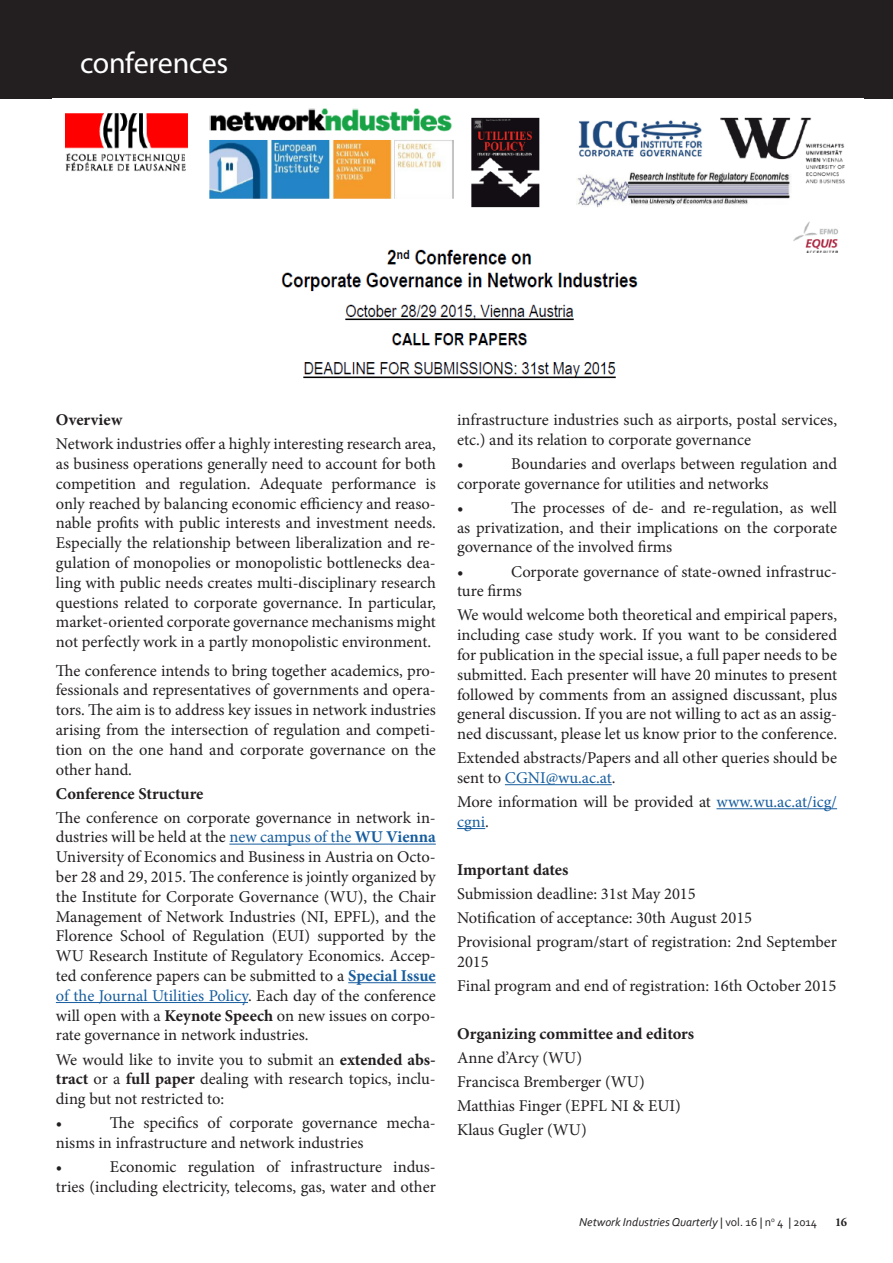
<style>
.page{position:relative;width:893px;height:1263px;background:#fff}
.page>*{position:absolute;margin:0;border:0;box-sizing:border-box;transform-origin:0 0}
.titre2{font:30px "Myriad Pro";letter-spacing:-.01em;color:#fff}
.t1{font:16.5px/19.8px "Minion Pro";color:#231f20}
.t2{font:700 16.5px "Minion Pro";color:#231f20}
.running_head_right{font:italic 12px "Corbel";color:#231f20}
.running_head_right-2{font:12px "Adobe Garamond Pro";letter-spacing:-.005em;color:#231f20}
.running_head_right-3{font:italic 12px "Adobe Garamond Pro";color:#231f20}
.t3{font:700 12px "Adobe Garamond Pro";color:#231f20}
.running_head_right-4{font:12px "Corbel";color:#231f20}
.s1{color:#175d9e}
.s2{font-weight:700;color:#175d9e}
.s3{font-weight:700}
.s4{font-family:"Corbel"}
.s5{font-family:"Corbel";font-style:italic}
.s6{font-style:italic}
.s7{font-style:normal}
</style>
<div class="page">
<div style="left:0;top:0;width:893px;height:98px;background:#231f20"></div>
<img style="left:65px;top:108px;width:780px;height:271px">
<hr style="left:229px;top:844px;width:207px;height:1px;background:#175d9e">
<hr style="left:348px;top:982px;width:88px;height:1px;background:#175d9e">
<hr style="left:56px;top:1002px;width:192px;height:1px;background:#175d9e">
<hr style="left:505px;top:784px;width:107px;height:1px;background:#175d9e">
<hr style="left:716px;top:808px;width:121px;height:1px;background:#175d9e">
<svg style="left:457px;top:828px;width:28px;height:1px"></svg>
<p class="titre2" style="left:80px;top:44px;width:150px">conferences</p>
<p class="t2" style="left:56px;top:408px;width:68px">Overview</p>
<p class="t1" style="left:56px;top:434px;width:381px;text-align:justify">Network industries offer a highly interesting research area, as business operations generally need to account for both competition and regulation. Adequate performance is only reached by balancing economic efficiency and reaso&shy;nable profits with public interests and investment needs.<br>Especially the relationship between liberalization and re&shy;gulation of monopolies or monopolistic bottlenecks dea&shy;ling with public needs creates multi-disciplinary research questions related to corporate governance. In particular, market-oriented corporate governance mechanisms might not perfectly work in a partly monopolistic environment.</p>
<p class="t1" style="left:56px;top:660px;width:381px;text-align:justify">The conference intends to bring together academics, pro&shy;fessionals and representatives of governments and opera&shy;tors. The aim is to address key issues in network industries arising from the intersection of regulation and competi&shy;tion on the one hand and corporate governance on the other hand.</p>
<p class="t2" style="left:56px;top:782px;width:149px">Conference Structure</p>
<p class="t1" style="left:56px;top:807px;width:381px;text-align:justify">The conference on corporate governance in network in&shy;dustries will be held at the <span class="s1">new campus of the</span> <span class="s2">WU Vienna </span>University of Economics and Business in Austria on Octo&shy;ber 28 and 29, 2015. The conference is jointly organized by the Institute for Corporate Governance (WU), the Chair Management of Network Industries (NI, EPFL), and the Florence School of Regulation (EUI) supported by the WU Research Institute of Regulatory Economics. Accep&shy;ted conference papers can be submitted to a <span class="s2">Special Issue </span><span class="s1">of the Journal Utilities Policy</span>. Each day of the conference will open with a <span class="s3">Keynote Speech</span> on new issues on corpo&shy;rate governance in network industries.</p>
<p class="t1" style="left:56px;top:1049px;width:381px;text-align:justify">We would like to invite you to submit an <span class="s3">extended abs&shy;tract</span> or a <span class="s3">full paper</span> dealing with research topics, inclu&shy;ding but not restricted to:</p>
<p class="t1" style="left:56px;top:1113px;width:8px">•</p>
<p class="t1" style="left:56px;top:1113px;width:381px;text-indent:54px">The specifics of corporate governance mecha&shy;nisms in infrastructure and network industries</p>
<p class="t1" style="left:56px;top:1157px;width:8px">•</p>
<p class="t1" style="left:56px;top:1157px;width:381px;text-align:right">Economic regulation of infrastructure indus-<br>tries (including electricity, telecoms, gas, water and other</p>
<p class="t1" style="left:457px;top:410px;width:381px">infrastructure industries such as airports, postal services, etc.) and its relation to corporate governance</p>
<p class="t1" style="left:457px;top:454px;width:8px">•</p>
<p class="t1" style="left:457px;top:454px;width:381px;text-indent:54px">Boundaries and overlaps between regulation and corporate governance for utilities and networks</p>
<p class="t1" style="left:457px;top:498px;width:8px">•</p>
<p class="t1" style="left:457px;top:498px;width:381px;text-align:justify;text-indent:54px">The processes of de- and re-regulation, as well as privatization, and their implications on the corporate governance of the involved firms</p>
<p class="t1" style="left:457px;top:561px;width:8px">•</p>
<p class="t1" style="left:457px;top:561px;width:381px;text-indent:54px">Corporate governance of state-owned infrastruc&shy;ture firms</p>
<p class="t1" style="left:457px;top:605px;width:381px;text-align:justify">We would welcome both theoretical and empirical papers, including case study work. If you want to be considered for publication in the special issue, a full paper needs to be submitted. Each presenter will have 20 minutes to present followed by comments from an assigned discussant, plus general discussion. If you are not willing to act as an assig&shy;ned discussant, please let us know prior to the conference.</p>
<p class="t1" style="left:457px;top:748px;width:381px">Extended abstracts/Papers and all other queries should be sent to <span class="s1">CGNI@wu.ac.at</span>.</p>
<p class="t1" style="left:457px;top:792px;width:381px">More information will be provided at <span class="s1">www.wu.ac.at/icg/ cgni</span>.</p>
<p class="t2" style="left:457px;top:858px;width:113px">Important dates</p>
<p class="t1" style="left:457px;top:884px;width:240px">Submission deadline: 31st May 2015</p>
<p class="t1" style="left:457px;top:908px;width:297px">Notification of acceptance: 30th August 2015</p>
<p class="t1" style="left:457px;top:932px;width:381px">Provisional program/start of registration: 2nd September<br>2015</p>
<p class="t1" style="left:457px;top:976px;width:381px">Final program and end of registration: 16th October 2015</p>
<p class="t2" style="left:457px;top:1022px;width:239px">Organizing committee and editors</p>
<p class="t1" style="left:457px;top:1048px;width:127px">Anne d’Arcy (WU)</p>
<p class="t1" style="left:457px;top:1072px;width:189px">Francisca Bremberger (WU)</p>
<p class="t1" style="left:457px;top:1096px;width:225px">Matthias Finger (EPFL NI &amp; EUI)</p>
<p class="t1" style="left:457px;top:1120px;width:131px">Klaus Gugler (WU)</p>
<p class="running_head_right-3" style="left:582px;top:1215px;width:34px">Ne<span class="s4">w</span>r</p>
<p class="running_head_right-2" style="left:624px;top:1215px;width:189px"><span class="s5">Indu</span> <span class="s6">tries newsle ter</span> | vol. 13 | n°3 | 2014</p>
<p class="t3" style="left:835px;top:1215px;width:14px">16</p>
<p class="running_head_right" style="left:579px;top:1214px;width:239px">Network Industries Quarterly <span class="s7">| vol. 16 | n</span><sup>o</sup> <span class="s7">4 | 2014</span></p>
<p class="running_head_right" style="left:697px;top:1214px;width:6px">t</p>
<p class="running_head_right-4" style="left:778px;top:1214px;width:7px">3</p>
</div>
